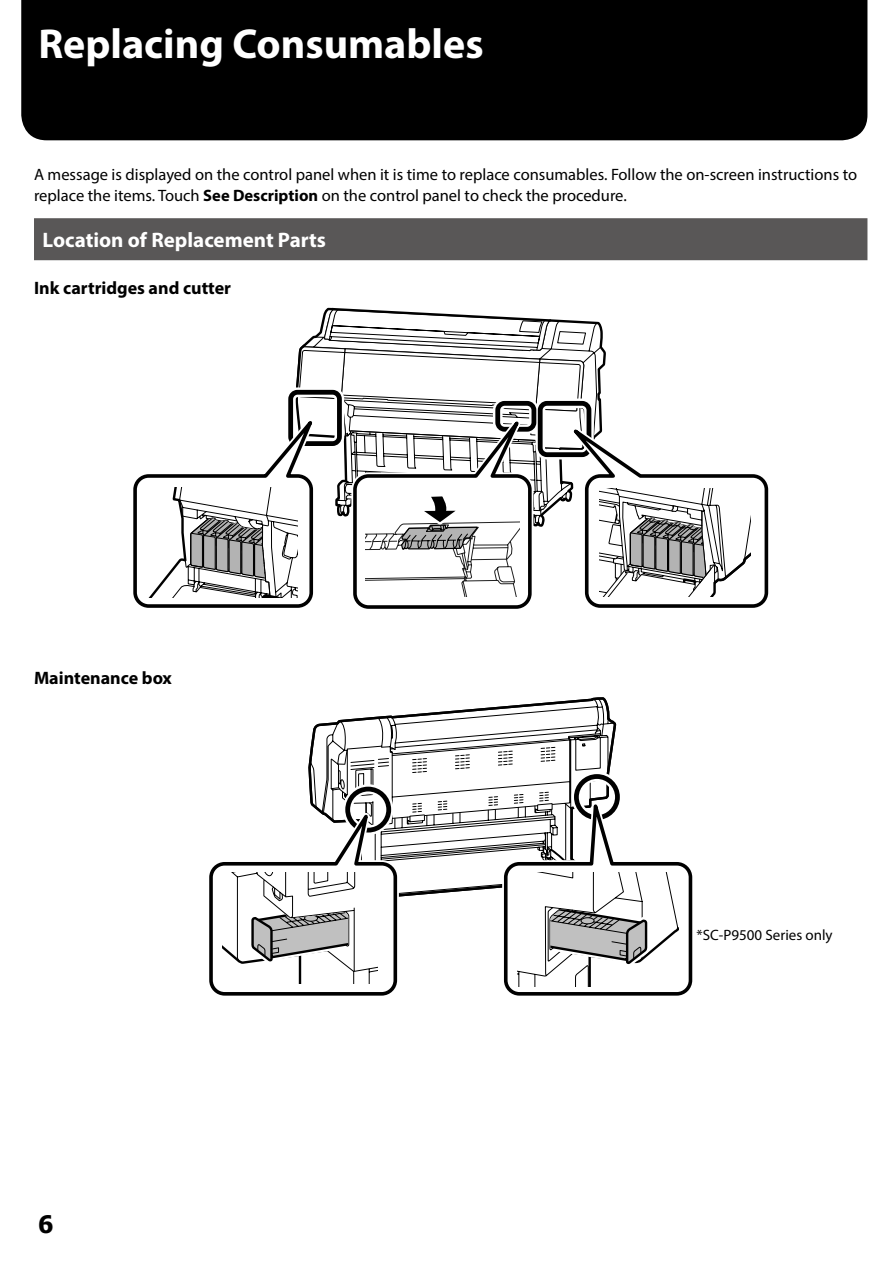
<style>
.page{position:relative;width:893px;height:1263px;background:#fff}
.page>*{position:absolute;margin:0;border:0;box-sizing:border-box;transform-origin:0 0}
.t1{font:700 42px "Myriad Pro";color:#fff}
.t2{font:700 24px "Tahoma";color:#000}
.t3{font:700 21px "Myriad Pro";color:#fff}
.t4{font:700 18px "Myriad Pro";color:#000}
.t5{font:16.5px/21px "Myriad Pro";color:#000}
.t6{font:15px "Myriad Pro";color:#000}
.s1{font-weight:700}
</style>
<div class="page">
<div style="left:21px;top:0;width:846px;height:140px;background:#000"></div>
<div style="left:34px;top:218px;width:833px;height:42px;background:#595757"></div>
<svg style="left:133px;top:308px;width:636px;height:301px"></svg>
<svg style="left:209px;top:697px;width:484px;height:299px"></svg>
<h1 class="t1" style="left:38px;top:17px;width:447px">Replacing Consumables</h1>
<p class="t5" style="left:34px;top:163px;width:825px">A message is displayed on the control panel when it is time to replace consumables. Follow the on-screen instructions to replace the items. Touch <span class="s1">See Description</span> on the control panel to check the procedure.</p>
<p class="t3" style="left:43px;top:226px;width:285px">Location of Replacement Parts</p>
<p class="t4" style="left:34px;top:276px;width:199px">Ink cartridges and cutter</p>
<p class="t4" style="left:34px;top:666px;width:139px">Maintenance box</p>
<h2 class="t2" style="left:38px;top:1207px;width:17px">6</h2>
<p class="t6" style="left:696px;top:925px;width:138px">*SC-P9500 Series only</p>
</div>
